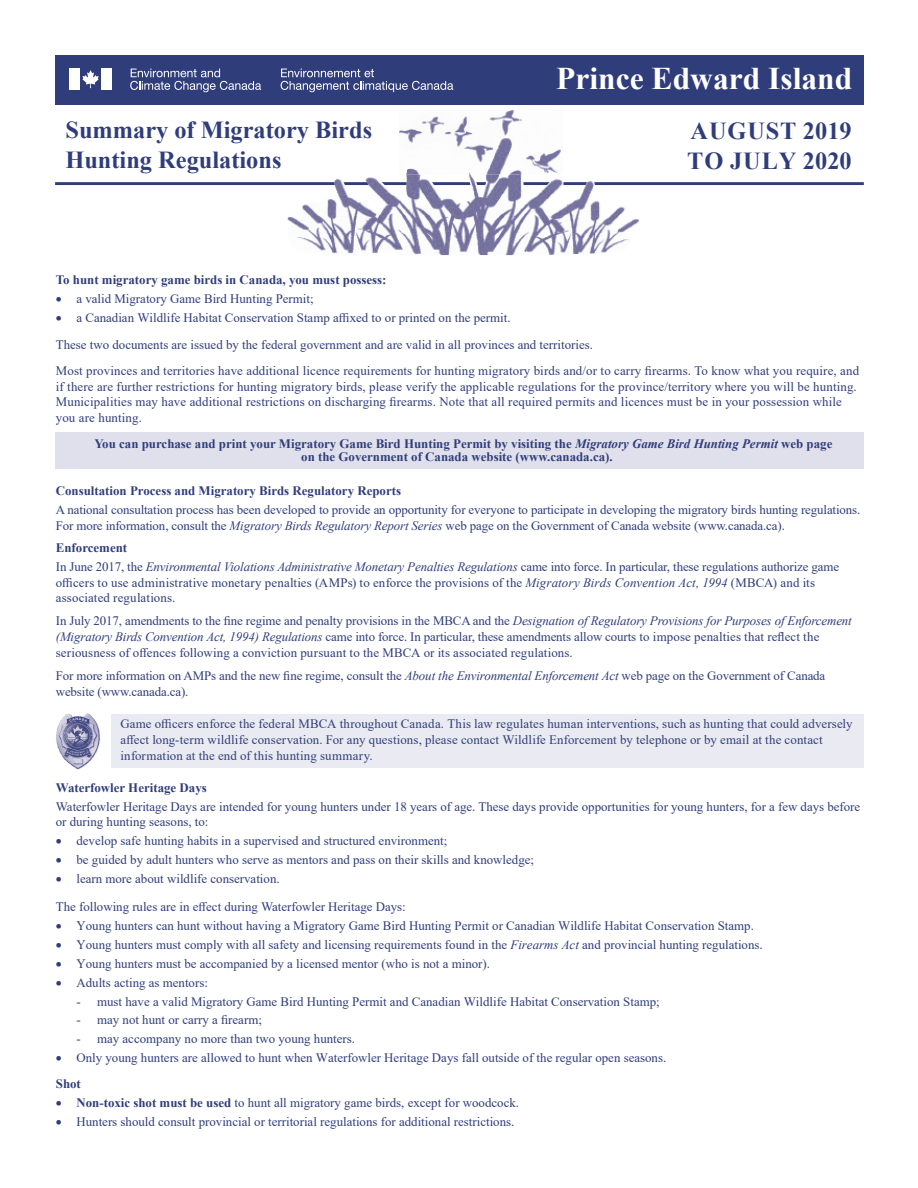
<style>
.page{position:relative;width:918px;height:1188px;background:#fff}
.page>*{position:absolute;margin:0;border:0;box-sizing:border-box;transform-origin:0 0}
.t1{font:700 31.5px "Times New Roman";color:#fff}
.t2{font:700 24.3px/30.2px "Times New Roman";color:#303d7b}
.t3{font:700 24.3px/30.2px "Times New Roman";letter-spacing:.035em;color:#303d7b}
.t4{font:12.9px/15.8px "Times New Roman";color:#303d7b}
.t5{font:700 12.9px/13.2px "Times New Roman";color:#303d7b}
.s1{font-style:italic}
.s2{font-weight:700}
</style>
<div class="page">
<div style="left:55px;top:433px;width:809px;height:36px;background:#e0e0ec"></div>
<div style="left:111px;top:714px;width:753px;height:54px;background:#eaebf2"></div>
<img style="left:56px;top:713px;width:45px;height:57px">
<div style="left:55px;top:55px;width:809px;height:50px;background:#303d7b"></div>
<hr style="left:55px;top:182px;width:809px;height:3px;background:#303d7b">
<img style="left:399px;top:110px;width:162px;height:65px">
<img style="left:458px;top:175px;width:51px;height:31px">
<img style="left:410px;top:138px;width:103px;height:37px">
<img style="left:590px;top:182px;width:31px;height:43px">
<svg style="left:82px;top:70px;width:17px;height:18px"></svg>
<div style="left:69px;top:69px;width:11px;height:21px;background:#fff"></div>
<div style="left:101px;top:69px;width:11px;height:21px;background:#fff"></div>
<svg style="left:281px;top:69px;width:172px;height:23px"></svg>
<svg style="left:130px;top:69px;width:131px;height:23px"></svg>
<p class="t1" style="left:556px;top:56px;width:298px">Prince Edward Island</p>
<p class="t2" style="left:65px;top:114px;width:308px">Summary of Migratory Birds<br>Hunting Regulations</p>
<p class="t3" style="left:687px;top:115px;width:166px">AUGUST 2019<br>TO JULY 2020</p>
<p class="t5" style="left:56px;top:273px;width:332px">To hunt migratory game birds in Canada, you must possess:</p>
<p class="t4" style="left:56px;top:290px;width:259px">• a valid Migratory Game Bird Hunting Permit;</p>
<p class="t4" style="left:56px;top:304px;width:805px;line-height:26.8px">• a Canadian Wildlife Habitat Conservation Stamp affixed to or printed on the permit.<br>These two documents are issued by the federal government and are valid in all provinces and territories.<br>Most provinces and territories have additional licence requirements for hunting migratory birds and/or to carry firearms. To know what you require, and</p>
<p class="t4" style="left:56px;top:378px;width:803px">if there are further restrictions for hunting migratory birds, please verify the applicable regulations for the province/territory where you will be hunting.<br>Municipalities may have additional restrictions on discharging firearms. Note that all required permits and licences must be in your possession while you are hunting.</p>
<p class="t5" style="left:301px;top:437px;width:533px;text-indent:-207px">You can purchase and print your Migratory Game Bird Hunting Permit by visiting the <span class="s1">Migratory Game Bird Hunting Permit</span> web page on the Government of Canada website (www.canada.ca).</p>
<p class="t4" style="left:56px;top:481px;width:806px;line-height:18.9px"><span class="s2">Consultation Process and Migratory Birds Regulatory Reports<br></span>A national consultation process has been developed to provide an opportunity for everyone to participate in developing the migratory birds hunting regulations.</p>
<p class="t4" style="left:56px;top:514px;width:731px;line-height:22.5px">For more information, consult the <span class="s1">Migratory Birds Regulatory Report Series</span> web page on the Government of Canada website (www.canada.ca).<br><span class="s2">Enforcement</span></p>
<p class="t4" style="left:56px;top:558px;width:785px">In June 2017, the <span class="s1">Environmental Violations Administrative Monetary Penalties Regulations</span> came into force. In particular, these regulations authorize game officers to use administrative monetary penalties (AMPs) to enforce the provisions of the <span class="s1">Migratory Birds Convention Act, 1994</span> (MBCA) and its associated regulations.</p>
<p class="t4" style="left:56px;top:613px;width:798px">In July 2017, amendments to the fine regime and penalty provisions in the MBCA and the <span class="s1">Designation of Regulatory Provisions for Purposes of Enforcement (Migratory Birds Convention Act, 1994) Regulations</span> came into force. In particular, these amendments allow courts to impose penalties that reflect the seriousness of offences following a conviction pursuant to the MBCA or its associated regulations.</p>
<p class="t4" style="left:56px;top:667px;width:771px">For more information on AMPs and the new fine regime, consult the <span class="s1">About the Environmental Enforcement Act</span> web page on the Government of Canada website (www.canada.ca).</p>
<p class="t4" style="left:120px;top:715px;width:734px">Game officers enforce the federal MBCA throughout Canada. This law regulates human interventions, such as hunting that could adversely affect long-term wildlife conservation. For any questions, please contact Wildlife Enforcement by telephone or by email at the contact information at the end of this hunting summary.</p>
<p class="t4" style="left:56px;top:778px;width:806px;line-height:18.6px"><span class="s2">Waterfowler Heritage Days<br></span>Waterfowler Heritage Days are intended for young hunters under 18 years of age. These days provide opportunities for young hunters, for a few days before</p>
<p class="t4" style="left:56px;top:814px;width:154px">or during hunting seasons, to:</p>
<p class="t4" style="left:56px;top:832px;width:393px">• develop safe hunting habits in a supervised and structured environment;</p>
<p class="t4" style="left:56px;top:851px;width:480px">• be guided by adult hunters who serve as mentors and pass on their skills and knowledge;</p>
<p class="t4" style="left:56px;top:870px;width:225px">• learn more about wildlife conservation.</p>
<p class="t4" style="left:56px;top:899px;width:352px">The following rules are in effect during Waterfowler Heritage Days:</p>
<p class="t4" style="left:56px;top:917px;width:700px">• Young hunters can hunt without having a Migratory Game Bird Hunting Permit or Canadian Wildlife Habitat Conservation Stamp.</p>
<p class="t4" style="left:56px;top:936px;width:708px">• Young hunters must comply with all safety and licensing requirements found in the <span class="s1">Firearms Act</span> and provincial hunting regulations.</p>
<p class="t4" style="left:56px;top:955px;width:436px">• Young hunters must be accompanied by a licensed mentor (who is not a minor).</p>
<p class="t4" style="left:56px;top:974px;width:154px">• Adults acting as mentors:</p>
<p class="t4" style="left:76px;top:993px;width:585px">- must have a valid Migratory Game Bird Hunting Permit and Canadian Wildlife Habitat Conservation Stamp;</p>
<p class="t4" style="left:76px;top:1012px;width:187px">- may not hunt or carry a firearm;</p>
<p class="t4" style="left:76px;top:1031px;width:280px">- may accompany no more than two young hunters.</p>
<p class="t4" style="left:56px;top:1044px;width:612px;line-height:26.1px">• Only young hunters are allowed to hunt when Waterfowler Heritage Days fall outside of the regular open seasons.<br><span class="s2">Shot</span></p>
<p class="t4" style="left:56px;top:1094px;width:465px">• <span class="s2">Non-toxic shot must be used</span> to hunt all migratory game birds, except for woodcock.</p>
<p class="t4" style="left:56px;top:1113px;width:460px">• Hunters should consult provincial or territorial regulations for additional restrictions.</p>
</div>
